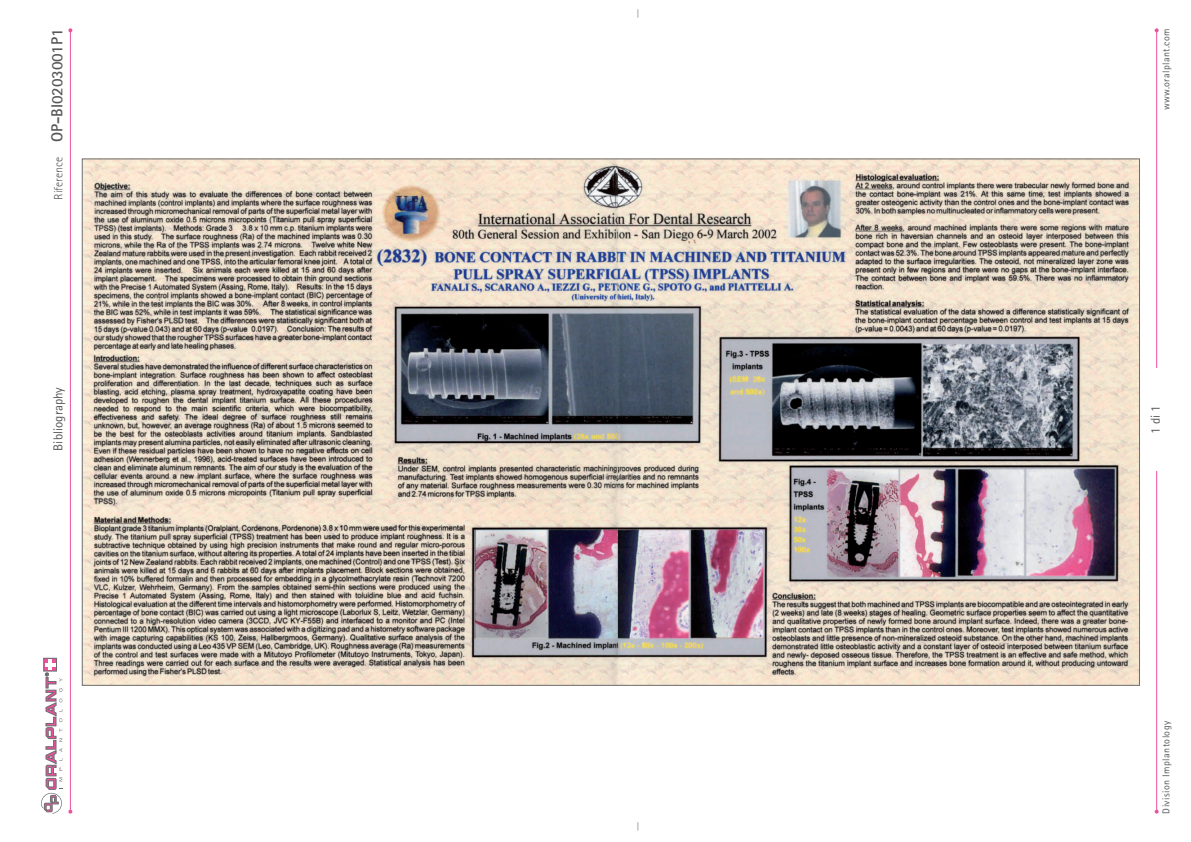
<style>
.page{position:relative;width:1191px;height:842px;background:#fff}
.page>*{position:absolute;margin:0;border:0;box-sizing:border-box;transform-origin:0 0}
.t1{font:700 16px "Rotis Sans Serif";color:#57585a}
.t2{font:13px "Rotis Sans Serif";color:#57585a}
.t3{font:10px "Rotis Sans Serif";letter-spacing:.04em;color:#57585a}
.s1{font-weight:300;font-size:12px}
</style>
<div class="page">
<svg style="left:46px;top:660px;width:9px;height:9px"></svg>
<div style="left:44px;top:658px;width:13px;height:13px;border:1px solid #6c6d70"></div>
<svg style="left:45px;top:663px;width:10px;height:3px"></svg>
<hr style="left:48px;top:659px;width:4px;height:11px;background:#fff">
<svg style="left:41px;top:673px;width:21px;height:141px"></svg>
<hr style="left:70px;top:30px;width:1px;height:782px;background:#ec519e">
<svg style="left:68px;top:28px;width:4px;height:4px"></svg>
<svg style="left:68px;top:810px;width:4px;height:4px"></svg>
<hr style="left:1156px;top:30px;width:1px;height:782px;background:#ec519e">
<svg style="left:1154px;top:28px;width:4px;height:4px"></svg>
<svg style="left:1154px;top:810px;width:4px;height:4px"></svg>
<div style="left:1106px;top:369px;width:80px;height:102px;background:#fff"></div>
<img style="left:84px;top:161px;width:1053px;height:523px">
<h1 class="t1" style="left:47px;top:200px;width:173px;rotate:-90deg"><span class="s1">Riference</span> OP-BI0203001P1</h1>
<h2 class="t2" style="left:50px;top:450px;width:65px;rotate:-90deg">Bibliography</h2>
<p class="t3" style="left:1160px;top:110px;width:84px;rotate:-90deg">www.oralplant.com</p>
<h2 class="t2" style="left:1147px;top:434px;width:31px;rotate:-90deg">1 di 1</h2>
<p class="t3" style="left:1160px;top:813px;width:94px;rotate:-90deg">Division Implantology</p>
</div>
